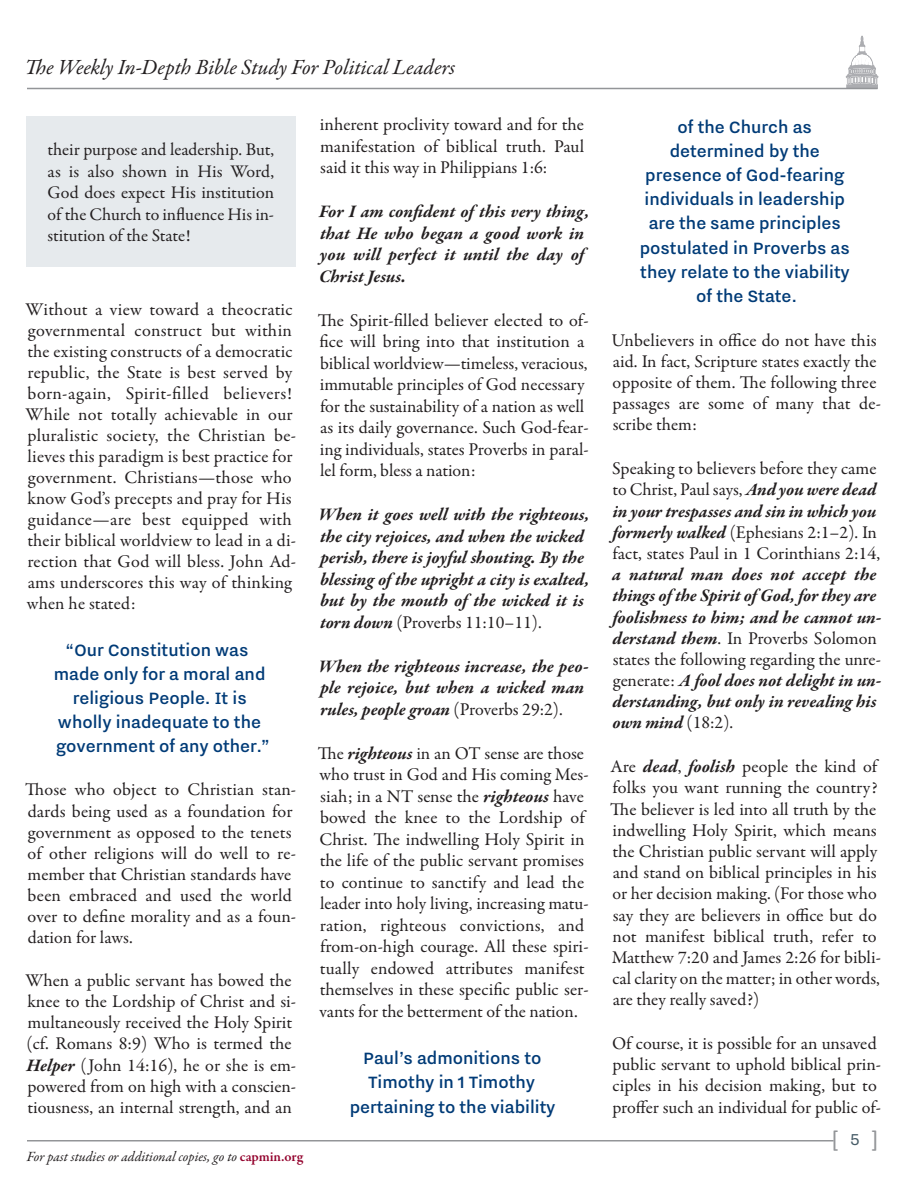
<style>
.page{position:relative;width:918px;height:1188px;background:#fff}
.page>*{position:absolute;margin:0;border:0;box-sizing:border-box;transform-origin:0 0}
.t1{font:24px "Calibri";color:#939598}
.t2{font:italic 21.75px "Garamond Premr Pro";letter-spacing:-.005em;color:#231f20}
.Callout{font:500 20.25px/24.2px "Nitti Grotesk";color:#003b77;text-align:center}
.Body{font:18px/21px "Garamond Premr Pro";letter-spacing:.005em;color:#231f20}
.Body-2{font:italic 700 18px/21.1px "Garamond Premr Pro";letter-spacing:-.005em;color:#231f20}
.Scripture{font:italic 700 18px/21.5px "Garamond Premr Pro";color:#231f20}
.Body-3{font:17.85px/21.6px "Garamond Premr Pro";letter-spacing:-.01em;color:#231f20;text-align:justify}
.t3{font:italic 14.1px "Garamond Premr Pro";letter-spacing:-.005em;color:#231f20}
.s1{font-weight:700;font-style:italic}
.s2{font-weight:600;font-style:normal;color:#93012c}
.s3{font-weight:400;font-style:normal}
.s4{font-family:"Nitti Grotesk";font-size:19.5px;color:#475c67}
</style>
<div class="page">
<hr style="left:27px;top:1140px;width:807px;height:2px;background:#939598">
<svg style="left:846px;top:36px;width:32px;height:52px"></svg>
<hr style="left:27px;top:88px;width:851px;height:1px;background:#939598">
<div style="left:26px;top:116px;width:270px;height:151px;background:#e6eaed"></div>
<p class="t2" style="left:25px;top:54px;width:432px">The Weekly In-Depth Bible Study For Political Leaders</p>
<p class="Body-3" style="left:48px;top:139px;width:228px">their purpose and leadership. But, as is also shown in His Word, God does expect His institution of the Church to influence His in&shy;stitution of the State!</p>
<p class="Body" style="left:25px;top:299px;width:272px">Without a view toward a theocratic governmental construct but within the existing constructs of a democratic republic, the State is best served by born-again, Spirit-filled believers!<br>While not totally achievable in our pluralistic society, the Christian be&shy;lieves this paradigm is best practice for government. Christians—those who know God’s precepts and pray for His guidance—are best equipped with their biblical worldview to lead in a di&shy;rection that God will bless. John Ad&shy;ams underscores this way of thinking when he stated:</p>
<p class="Callout" style="left:54px;top:638px;width:217px">“Our Constitution was made only for a moral and religious People. It is wholly inadequate to the government of any other.”</p>
<p class="Body" style="left:25px;top:780px;width:272px">Those who object to Christian stan&shy;dards being used as a foundation for government as opposed to the tenets of other religions will do well to re&shy;member that Christian standards have been embraced and used the world over to define morality and as a foun&shy;dation for laws.</p>
<p class="Body" style="left:25px;top:971px;width:272px">When a public servant has bowed the knee to the Lordship of Christ and si&shy;multaneously received the Holy Spirit (cf. Romans 8:9) Who is termed the <span class="s1">Helper</span> (John 14:16), he or she is em&shy;powered from on high with a conscien&shy;tiousness, an internal strength, and an</p>
<p class="t3" style="left:27px;top:1148px;width:278px">For past studies or additional copies, go to <span class="s2">capmin.org</span></p>
<p class="Body" style="left:320px;top:114px;width:266px;line-height:21.5px;text-align:justify">inherent proclivity toward and for the manifestation of biblical truth. Paul said it this way in Philippians 1:6:</p>
<p class="Scripture" style="left:319px;top:202px;width:272px">For I am confident of this very thing, that He who began a good work in you will perfect it until the day of<br>Christ Jesus.</p>
<p class="Body" style="left:318px;top:310px;width:272px;line-height:21.5px">The Spirit-filled believer elected to of&shy;fice will bring into that institution a biblical worldview—timeless, veracious, immutable principles of God necessary for the sustainability of a nation as well as its daily governance. Such God-fear&shy;ing individuals, states Proverbs in paral&shy;lel form, bless a nation:</p>
<p class="Scripture" style="left:319px;top:505px;width:272px">When it goes well with the righteous, the city rejoices, and when the wicked perish, there is joyful shouting. By the blessing of the upright a city is exalted, but by the mouth of the wicked it is torn down <span class="s3">(Proverbs 11:10–11).</span></p>
<p class="Scripture" style="left:319px;top:656px;width:272px">When the righteous increase, the peo&shy;ple rejoice, but when a wicked man rules, people groan <span class="s3">(Proverbs 29:2).</span></p>
<p class="Body" style="left:318px;top:743px;width:272px;line-height:21.5px">The <span class="s1">righteous</span> in an OT sense are those who trust in God and His coming Mes&shy;siah; in a NT sense the <span class="s1">righteous</span> have bowed the knee to the Lordship of Christ. The indwelling Holy Spirit in the life of the public servant promises to continue to sanctify and lead the leader into holy living, increasing matu&shy;ration, righteous convictions, and from-on-high courage. All these spiri&shy;tually endowed attributes manifest themselves in these specific public ser&shy;vants for the betterment of the nation.</p>
<p class="Callout" style="left:350px;top:1045px;width:208px">Paul’s admonitions to<br>Timothy in 1 Timothy pertaining to the viability</p>
<p class="Callout" style="left:640px;top:114px;width:212px">of the Church as determined by the presence of God-fearing individuals in leadership are the same principles postulated in Proverbs as they relate to the viability of the State.</p>
<p class="Body" style="left:612px;top:330px;width:271px">Unbelievers in office do not have this aid. In fact, Scripture states exactly the opposite of them. The following three passages are some of many that de&shy;scribe them:</p>
<p class="Body-2" style="left:612px;top:459px;width:271px"><span class="s3">Speaking to believers before they came to Christ, Paul says,</span> And you were dead in your trespasses and sin in which you formerly walked <span class="s3">(Ephesians 2:1–2). In fact, states Paul in 1 Corinthians 2:14, </span>a natural man does not accept the things of the Spirit of God, for they are foolishness to him; and he cannot un&shy;derstand them<span class="s3">. In Proverbs Solomon states the following regarding the unre&shy;generate:</span> A fool does not delight in un&shy;derstanding, but only in revealing his own mind <span class="s3">(18:2).</span></p>
<p class="Body" style="left:610px;top:756px;width:272px">Are <span class="s1">dead</span>, <span class="s1">foolish</span> people the kind of folks you want running the country?<br>The believer is led into all truth by the indwelling Holy Spirit, which means the Christian public servant will apply and stand on biblical principles in his or her decision making. (For those who say they are believers in office but do not manifest biblical truth, refer to Matthew 7:20 and James 2:26 for bibli&shy;cal clarity on the matter; in other words, are they really saved?)</p>
<p class="Body" style="left:612px;top:1033px;width:271px">Of course, it is possible for an unsaved public servant to uphold biblical prin&shy;ciples in his decision making, but to proffer such an individual for public of-</p>
<h1 class="t1" style="left:831px;top:1122px;width:49px">[ <span class="s4">5</span> ]</h1>
</div>
